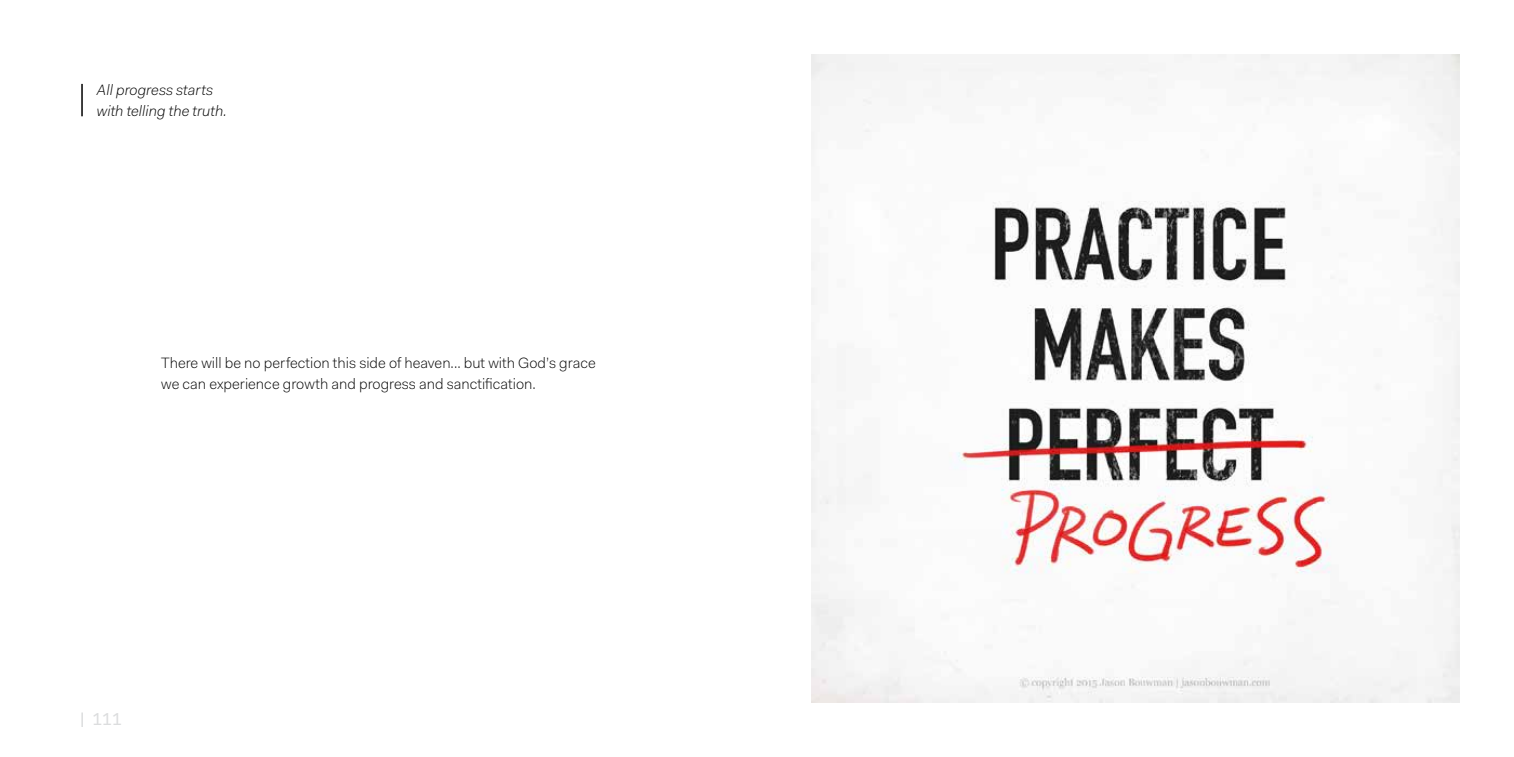
<style>
.page{position:relative;width:1514px;height:757px;background:#fff}
.page>*{position:absolute;margin:0;border:0;box-sizing:border-box;transform-origin:0 0}
.t1{font:17.4px "Fakt Pro";color:#dcddde}
.t2{font:300 15px/21px "Fakt Pro";color:#000}
.t3{font:italic 300 15px/21px "Fakt Pro";letter-spacing:.015em;color:#000}
</style>
<div class="page">
<svg style="left:81px;top:712px;width:2px;height:15px"></svg>
<img style="left:811px;top:54px;width:648px;height:648px">
<hr style="left:81px;top:84px;width:2px;height:32px;background:#000">
<p class="t3" style="left:97px;top:79px;width:131px">All progress starts with telling the truth.</p>
<p class="t2" style="left:161px;top:352px;width:436px">There will be no perfection this side of heaven... but with God’s grace we can experience growth and progress and sanctification.</p>
<p class="t1" style="left:92px;top:708px;width:31px">111</p>
</div>
